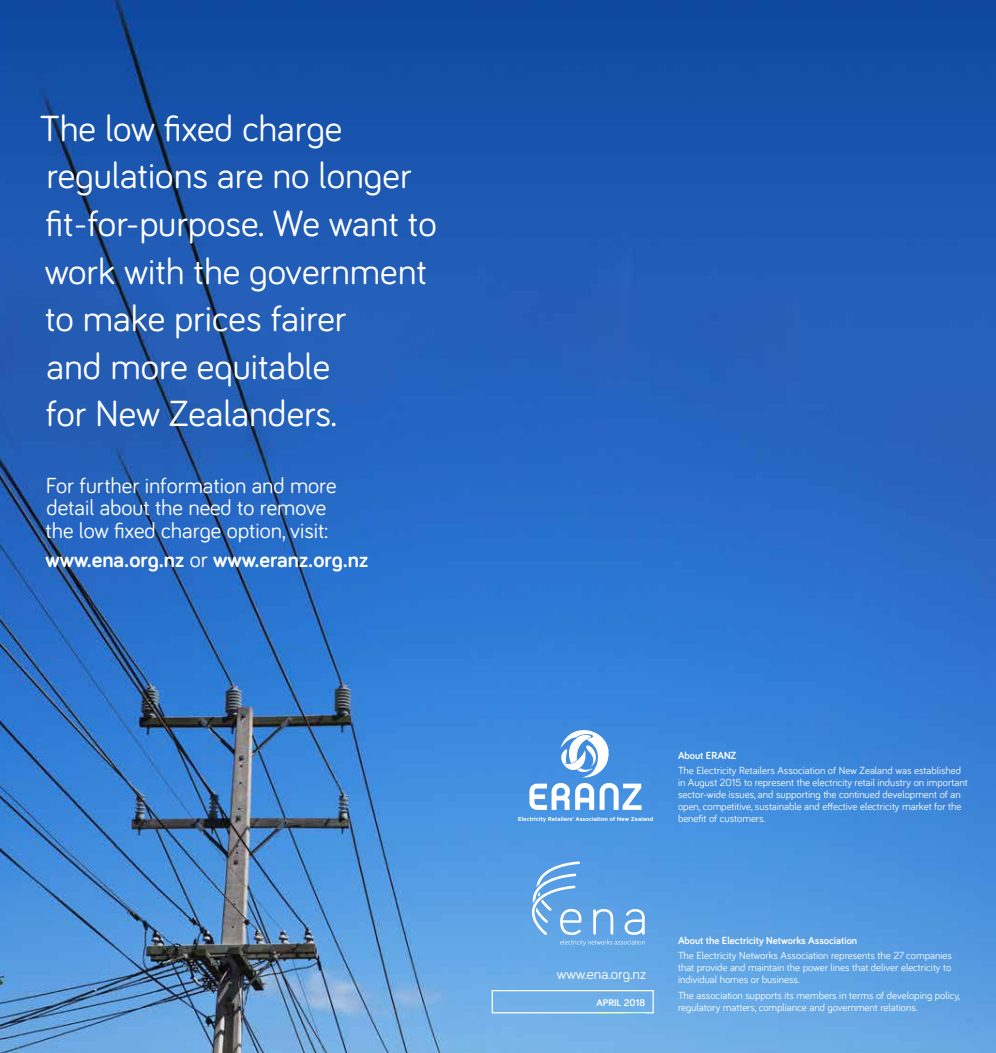
<style>
.page{position:relative;width:996px;height:1053px;background:#fff}
.page>*{position:absolute;margin:0;border:0;box-sizing:border-box;transform-origin:0 0}
.t1{font:37.5px/47.5px "Bariol";color:#fff}
.t2{font:22.5px/22.5px "Bariol";color:#fff}
.t3{font:700 22.5px "Bariol";color:#fff}
.t4{font:15px "Bariol";color:#fff}
.t5{font:10.62px/11.9px "Bariol";color:#fff}
.t6{font:700 10.62px "Bariol";color:#fff}
.t7{font:700 10px "Bariol";letter-spacing:.01em;color:#fff}
.s1{font-weight:400}
</style>
<div class="page">
<img style="left:0;top:0;width:996px;height:1052px">
<svg style="left:532px;top:861px;width:112px;height:84px;background:#6eabe8"></svg>
<div style="left:491px;top:989px;width:163px;height:24px;border:1px solid #fff"></div>
<svg style="left:518px;top:816px;width:135px;height:5px"></svg>
<svg style="left:529px;top:714px;width:112px;height:95px"></svg>
<h1 class="t1" style="left:40px;top:103px;width:398px">The low fixed charge regulations are no longer fit-for-purpose. We want to work with the government to make prices fairer<br>and more equitable<br>for New Zealanders.</h1>
<h2 class="t2" style="left:45px;top:473px;width:292px">For further information and more detail about the need to remove the low fixed charge option, visit:</h2>
<h2 class="t3" style="left:45px;top:543px;width:324px">www.ena.org.nz <span class="s1">or</span> www.eranz.org.nz</h2>
<p class="t6" style="left:678px;top:748px;width:60px">About ERANZ</p>
<p class="t5" style="left:678px;top:764px;width:291px">The Electricity Retailers Association of New Zealand was established in August 2015 to represent the electricity retail industry on important sector-wide issues, and supporting the continued development of an open, competitive, sustainable and effective electricity market for the benefit of customers.</p>
<h3 class="t4" style="left:557px;top:964px;width:91px">www.ena.org.nz</h3>
<p class="t7" style="left:596px;top:995px;width:50px">APRIL 2018</p>
<p class="t6" style="left:678px;top:933px;width:181px">About the Electricity Networks Association</p>
<p class="t5" style="left:678px;top:949px;width:275px;text-align:justify">The Electricity Networks Association represents the 27 companies that provide and maintain the power lines that deliver electricity to individual homes or business.</p>
<p class="t5" style="left:678px;top:988px;width:283px">The association supports its members in terms of developing policy, regulatory matters, compliance and government relations.</p>
</div>
